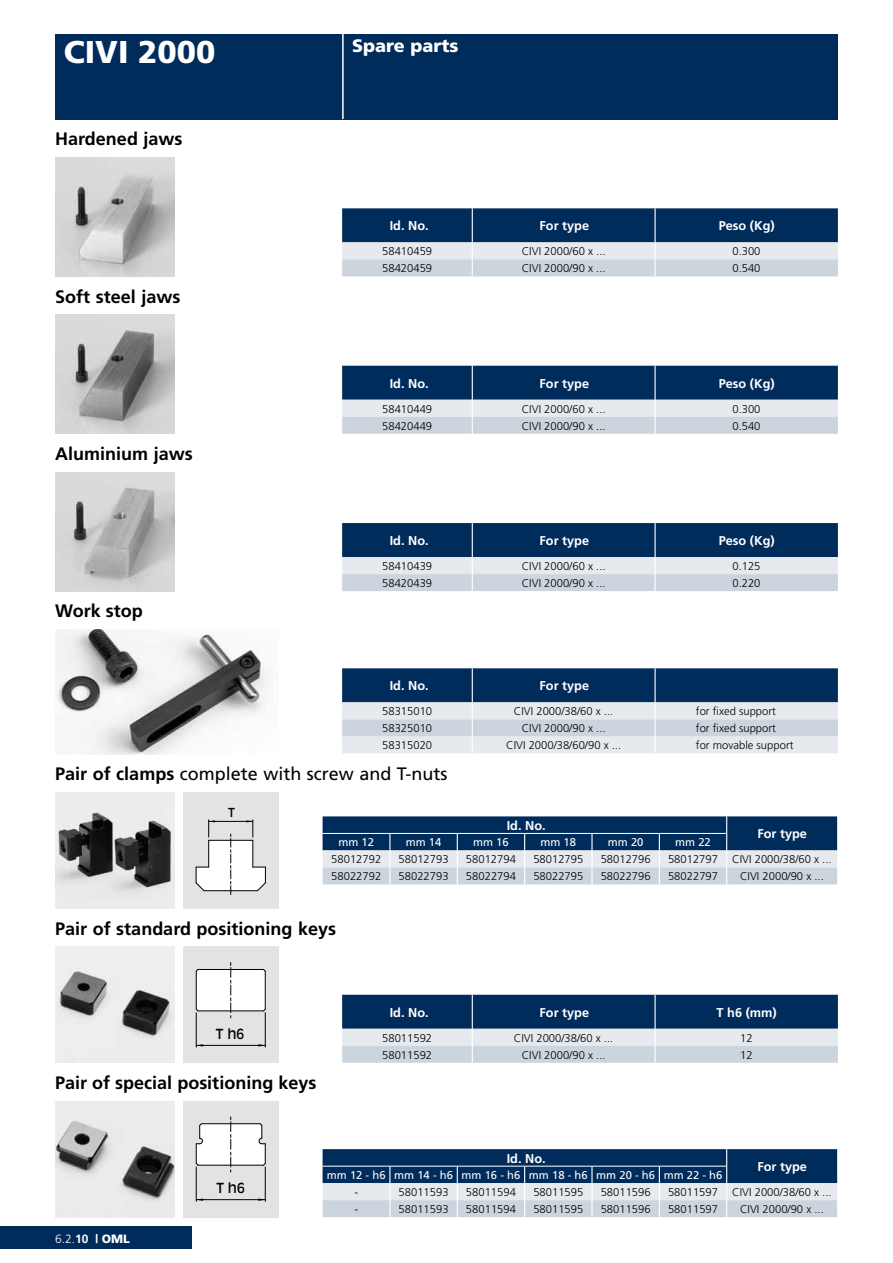
<style>
.page{position:relative;width:893px;height:1263px;background:#fff}
.page>*{position:absolute;margin:0;border:0;box-sizing:border-box;transform-origin:0 0}
.t1{font:900 31.5px "Frutiger";color:#fff}
.t2{font:700 18px "Frutiger";color:#000}
.t3{font:18px "Frutiger";color:#000}
.t4{font:900 18px "Frutiger";color:#fff}
.t5{font:13.8px "Antique Olive";color:#000}
.t6{font:700 12.75px "Frutiger";color:#fff}
.t7{font:12.3px "Antique Olive";color:#000}
.t8{font:300 12px "Frutiger";color:#fff}
.t9{font:300 11.25px/17px "Frutiger";color:#000}
.t10{font:11.25px "Frutiger";color:#fff}
.s1{font-weight:700}
.s2{font-weight:900}
</style>
<div class="page">
<div style="left:55px;top:34px;width:783px;height:85px;background:#002c5c"></div>
<hr style="left:342px;top:34px;width:2px;height:85px;background:#fff">
<div style="left:0;top:1227px;width:191px;height:22px;background:#002c5c"></div>
<img style="left:55px;top:629px;width:215px;height:125px">
<img style="left:55px;top:157px;width:120px;height:119px">
<img style="left:55px;top:315px;width:120px;height:119px">
<img style="left:55px;top:472px;width:120px;height:119px">
<svg style="left:342px;top:208px;width:496px;height:68px;background:#6f87a2"></svg>
<svg style="left:342px;top:366px;width:496px;height:68px;background:#6f88a3"></svg>
<svg style="left:342px;top:523px;width:496px;height:68px;background:#6e87a2"></svg>
<svg style="left:342px;top:995px;width:496px;height:68px;background:#6f88a3"></svg>
<svg style="left:323px;top:816px;width:514px;height:68px;background:#7088a3"></svg>
<hr style="left:323px;top:833px;width:67px;height:1px;background:#fff">
<hr style="left:390px;top:833px;width:67px;height:1px;background:#fff">
<hr style="left:457px;top:833px;width:68px;height:1px;background:#fff">
<hr style="left:525px;top:833px;width:67px;height:1px;background:#fff">
<hr style="left:592px;top:833px;width:67px;height:1px;background:#fff">
<hr style="left:659px;top:833px;width:67px;height:1px;background:#fff">
<svg style="left:323px;top:1149px;width:514px;height:68px;background:#7089a3"></svg>
<hr style="left:323px;top:1166px;width:67px;height:1px;background:#fff">
<hr style="left:390px;top:1166px;width:67px;height:1px;background:#fff">
<hr style="left:457px;top:1166px;width:68px;height:1px;background:#fff">
<hr style="left:525px;top:1166px;width:67px;height:1px;background:#fff">
<hr style="left:592px;top:1166px;width:67px;height:1px;background:#fff">
<hr style="left:659px;top:1166px;width:67px;height:1px;background:#fff">
<svg style="left:342px;top:668px;width:496px;height:85px;background:#869bb1"></svg>
<img style="left:55px;top:792px;width:120px;height:116px">
<img style="left:55px;top:947px;width:120px;height:116px">
<img style="left:55px;top:1101px;width:120px;height:116px">
<div style="left:183px;top:792px;width:96px;height:116px;background:#e3e3e3"></div>
<svg style="left:195px;top:820px;width:71px;height:75px"></svg>
<div style="left:183px;top:947px;width:96px;height:116px;background:#e3e3e3"></div>
<hr style="left:196px;top:1012px;width:1px;height:35px;background:#000">
<hr style="left:265px;top:1012px;width:1px;height:35px;background:#000">
<hr style="left:196px;top:1045px;width:69px;height:1px;background:#000">
<svg style="left:195px;top:962px;width:71px;height:56px"></svg>
<div style="left:183px;top:1101px;width:96px;height:116px;background:#e3e3e3"></div>
<svg style="left:195px;top:1117px;width:71px;height:55px"></svg>
<hr style="left:196px;top:1167px;width:1px;height:34px;background:#000">
<hr style="left:265px;top:1167px;width:1px;height:34px;background:#000">
<hr style="left:196px;top:1199px;width:69px;height:1px;background:#000">
<svg style="left:196px;top:1198px;width:7px;height:3px"></svg>
<svg style="left:258px;top:1198px;width:7px;height:3px"></svg>
<h1 class="t1" style="left:64px;top:33px;width:153px">CIVI 2000</h1>
<h2 class="t2" style="left:55px;top:128px;width:129px">Hardened jaws</h2>
<h2 class="t2" style="left:55px;top:286px;width:127px">Soft steel jaws</h2>
<h2 class="t2" style="left:55px;top:443px;width:139px">Aluminium jaws</h2>
<h2 class="t2" style="left:55px;top:600px;width:89px">Work stop</h2>
<h2 class="t4" style="left:352px;top:35px;width:108px">Spare parts</h2>
<p class="t6" style="left:390px;top:218px;width:40px">Id. No.</p>
<p class="t6" style="left:540px;top:218px;width:51px">For type</p>
<p class="t6" style="left:719px;top:218px;width:57px">Peso (Kg)</p>
<p class="t9" style="left:382px;top:243px;width:52px">58410459</p>
<p class="t9" style="left:522px;top:243px;width:85px">CIVI 2000/60 x ...</p>
<p class="t9" style="left:732px;top:243px;width:30px">0.300</p>
<p class="t9" style="left:382px;top:260px;width:52px">58420459</p>
<p class="t9" style="left:522px;top:260px;width:85px">CIVI 2000/90 x ...</p>
<p class="t9" style="left:732px;top:260px;width:30px">0.540</p>
<p class="t6" style="left:390px;top:376px;width:40px">Id. No.</p>
<p class="t6" style="left:540px;top:376px;width:51px">For type</p>
<p class="t6" style="left:719px;top:376px;width:57px">Peso (Kg)</p>
<p class="t9" style="left:382px;top:400px;width:52px">58410449</p>
<p class="t9" style="left:522px;top:400px;width:85px">CIVI 2000/60 x ...</p>
<p class="t9" style="left:732px;top:400px;width:30px">0.300</p>
<p class="t9" style="left:382px;top:417px;width:52px">58420449</p>
<p class="t9" style="left:522px;top:417px;width:85px">CIVI 2000/90 x ...</p>
<p class="t9" style="left:732px;top:417px;width:30px">0.540</p>
<p class="t6" style="left:390px;top:533px;width:40px">Id. No.</p>
<p class="t6" style="left:540px;top:533px;width:51px">For type</p>
<p class="t6" style="left:719px;top:533px;width:57px">Peso (Kg)</p>
<p class="t9" style="left:382px;top:558px;width:52px">58410439</p>
<p class="t9" style="left:522px;top:558px;width:85px">CIVI 2000/60 x ...</p>
<p class="t9" style="left:732px;top:558px;width:30px">0.125</p>
<p class="t9" style="left:382px;top:575px;width:52px">58420439</p>
<p class="t9" style="left:522px;top:575px;width:85px">CIVI 2000/90 x ...</p>
<p class="t9" style="left:732px;top:575px;width:30px">0.220</p>
<p class="t6" style="left:390px;top:678px;width:40px">Id. No.</p>
<p class="t6" style="left:540px;top:678px;width:51px">For type</p>
<p class="t9" style="left:382px;top:703px;width:52px">58315010</p>
<p class="t9" style="left:514px;top:703px;width:101px">CIVI 2000/38/60 x ...</p>
<p class="t9" style="left:382px;top:720px;width:52px">58325010</p>
<p class="t9" style="left:522px;top:720px;width:85px">CIVI 2000/90 x ...</p>
<p class="t9" style="left:382px;top:737px;width:52px">58315020</p>
<p class="t9" style="left:506px;top:737px;width:117px">CIVI 2000/38/60/90 x ...</p>
<p class="t9" style="left:696px;top:703px;width:99px">for fixed support<br>for fixed support<br>for movable support</p>
<h2 class="t3" style="left:55px;top:763px;width:394px"><span class="s1">Pair of clamps</span> complete with screw and T-nuts</h2>
<p class="t7" style="left:228px;top:805px;width:8px">T</p>
<p class="t6" style="left:507px;top:818px;width:40px">Id. No.</p>
<p class="t6" style="left:757px;top:826px;width:51px">For type</p>
<p class="t10" style="left:338px;top:836px;width:37px">mm 12</p>
<p class="t10" style="left:406px;top:836px;width:37px">mm 14</p>
<p class="t10" style="left:473px;top:836px;width:37px">mm 16</p>
<p class="t10" style="left:540px;top:836px;width:37px">mm 18</p>
<p class="t10" style="left:608px;top:836px;width:37px">mm 20</p>
<p class="t10" style="left:675px;top:836px;width:37px">mm 22</p>
<p class="t9" style="left:331px;top:851px;width:52px">58012792</p>
<p class="t9" style="left:399px;top:851px;width:52px">58012793</p>
<p class="t9" style="left:466px;top:851px;width:52px">58012794</p>
<p class="t9" style="left:533px;top:851px;width:52px">58012795</p>
<p class="t9" style="left:601px;top:851px;width:52px">58012796</p>
<p class="t9" style="left:668px;top:851px;width:52px">58012797</p>
<p class="t9" style="left:732px;top:851px;width:101px">CIVI 2000/38/60 x ...</p>
<p class="t9" style="left:331px;top:868px;width:52px">58022792</p>
<p class="t9" style="left:399px;top:868px;width:52px">58022793</p>
<p class="t9" style="left:466px;top:868px;width:52px">58022794</p>
<p class="t9" style="left:533px;top:868px;width:52px">58022795</p>
<p class="t9" style="left:601px;top:868px;width:52px">58022796</p>
<p class="t9" style="left:668px;top:868px;width:52px">58022797</p>
<p class="t9" style="left:740px;top:868px;width:85px">CIVI 2000/90 x ...</p>
<h2 class="t2" style="left:55px;top:918px;width:282px">Pair of standard positioning keys</h2>
<p class="t5" style="left:216px;top:1025px;width:30px">T h6</p>
<h2 class="t2" style="left:55px;top:1072px;width:263px">Pair of special positioning keys</h2>
<p class="t6" style="left:390px;top:1005px;width:40px">Id. No.</p>
<p class="t6" style="left:540px;top:1005px;width:51px">For type</p>
<p class="t6" style="left:717px;top:1005px;width:62px">T h6 (mm)</p>
<p class="t9" style="left:382px;top:1029px;width:52px">58011592</p>
<p class="t9" style="left:514px;top:1029px;width:101px">CIVI 2000/38/60 x ...</p>
<p class="t9" style="left:740px;top:1029px;width:14px">12</p>
<p class="t9" style="left:382px;top:1046px;width:52px">58011592</p>
<p class="t9" style="left:522px;top:1046px;width:85px">CIVI 2000/90 x ...</p>
<p class="t9" style="left:740px;top:1046px;width:14px">12</p>
<p class="t8" style="left:55px;top:1232px;width:76px">6.2.<span class="s1">10</span> <span class="s2">| OML</span></p>
<p class="t5" style="left:216px;top:1179px;width:30px">T h6</p>
<p class="t6" style="left:507px;top:1151px;width:40px">Id. No.</p>
<p class="t6" style="left:757px;top:1159px;width:51px">For type</p>
<p class="t10" style="left:327px;top:1168px;width:397px">mm 12 - h6 mm 14 - h6 mm 16 - h6 mm 18 - h6 mm 20 - h6 mm 22 - h6</p>
<p class="t9" style="left:354px;top:1184px;width:5px">-</p>
<p class="t9" style="left:399px;top:1184px;width:52px">58011593</p>
<p class="t9" style="left:466px;top:1184px;width:52px">58011594</p>
<p class="t9" style="left:533px;top:1184px;width:52px">58011595</p>
<p class="t9" style="left:601px;top:1184px;width:52px">58011596</p>
<p class="t9" style="left:668px;top:1184px;width:52px">58011597</p>
<p class="t9" style="left:732px;top:1184px;width:101px">CIVI 2000/38/60 x ...</p>
<p class="t9" style="left:354px;top:1201px;width:5px">-</p>
<p class="t9" style="left:399px;top:1201px;width:52px">58011593</p>
<p class="t9" style="left:466px;top:1201px;width:52px">58011594</p>
<p class="t9" style="left:533px;top:1201px;width:52px">58011595</p>
<p class="t9" style="left:601px;top:1201px;width:52px">58011596</p>
<p class="t9" style="left:668px;top:1201px;width:52px">58011597</p>
<p class="t9" style="left:740px;top:1201px;width:85px">CIVI 2000/90 x ...</p>
</div>
